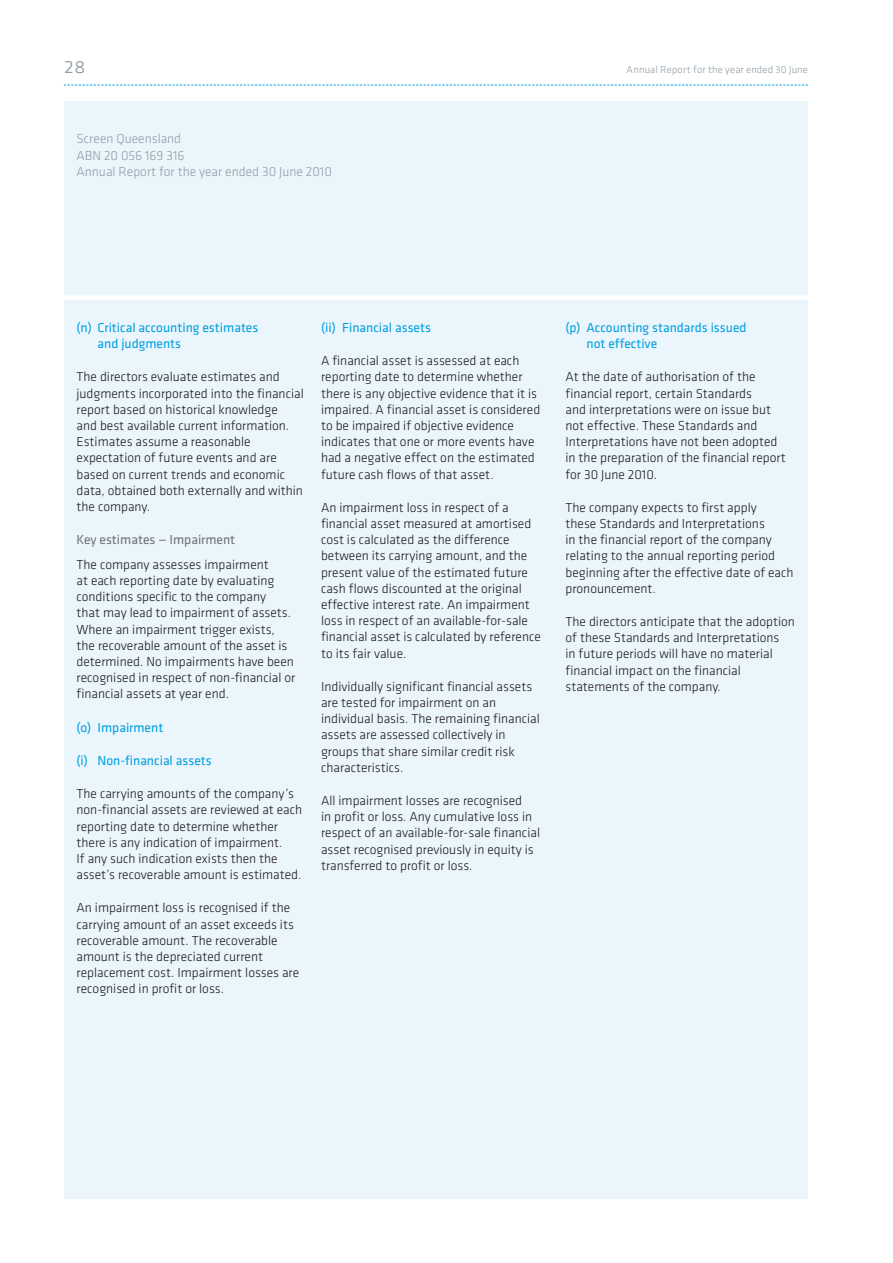
<style>
.page{position:relative;width:893px;height:1263px;background:#fff}
.page>*{position:absolute;margin:0;border:0;box-sizing:border-box;transform-origin:0 0}
.t1{font:300 22.5px "Klavika";color:#8f9ca5}
.t2{font:300 13.5px/16.2px "Klavika";color:#1a171c}
.t3{font:13.5px/16.2px "Klavika";color:#009ee0}
.t4{font:300 13.5px/16.2px "Klavika";color:#8f9ca5}
.t5{font:13.5px "Klavika";color:#707172}
.t6{font:300 10.5px "Klavika";letter-spacing:.015em;color:#8f9ca5}
</style>
<div class="page">
<div style="left:65px;top:101px;width:743px;height:1097px;background:#ebf6fc"></div>
<svg style="left:64px;top:85px;width:744px;height:1px"></svg>
<div style="left:64px;top:295px;width:744px;height:5px;background:#fff"></div>
<h1 class="t1" style="left:64px;top:53px;width:23px">28</h1>
<p class="t6" style="left:627px;top:64px;width:183px">Annual Report for the year ended 30 June</p>
<p class="t4" style="left:77px;top:131px;width:257px">Screen Queensland<br>ABN 20 056 169 316<br>Annual Report for the year ended 30 June 2010</p>
<p class="t3" style="left:98px;top:320px;width:162px;text-indent:-21px">(n) Critical accounting estimates and judgments</p>
<p class="t2" style="left:77px;top:369px;width:229px">The directors evaluate estimates and judgments incorporated into the financial report based on historical knowledge<br>and best available current information.<br>Estimates assume a reasonable expectation of future events and are based on current trends and economic data, obtained both externally and within the company.</p>
<p class="t5" style="left:77px;top:532px;width:160px">Key estimates — Impairment</p>
<p class="t2" style="left:77px;top:556px;width:220px">The company assesses impairment<br>at each reporting date by evaluating conditions specific to the company<br>that may lead to impairment of assets.<br>Where an impairment trigger exists, the recoverable amount of the asset is determined. No impairments have been recognised in respect of non-financial or financial assets at year end.</p>
<p class="t3" style="left:77px;top:719px;width:88px">(o) Impairment</p>
<p class="t3" style="left:77px;top:752px;width:137px">(i) Non-financial assets</p>
<p class="t2" style="left:77px;top:786px;width:227px">The carrying amounts of the company’s non-financial assets are reviewed at each reporting date to determine whether there is any indication of impairment.<br>If any such indication exists then the asset’s recoverable amount is estimated.</p>
<p class="t2" style="left:77px;top:900px;width:224px">An impairment loss is recognised if the carrying amount of an asset exceeds its recoverable amount. The recoverable amount is the depreciated current replacement cost. Impairment losses are recognised in profit or loss.</p>
<p class="t3" style="left:321px;top:320px;width:111px">(ii) Financial assets</p>
<p class="t2" style="left:321px;top:353px;width:221px">A financial asset is assessed at each reporting date to determine whether there is any objective evidence that it is impaired. A financial asset is considered to be impaired if objective evidence indicates that one or more events have had a negative effect on the estimated future cash flows of that asset.</p>
<p class="t2" style="left:321px;top:499px;width:221px">An impairment loss in respect of a financial asset measured at amortised cost is calculated as the difference between its carrying amount, and the present value of the estimated future cash flows discounted at the original effective interest rate. An impairment loss in respect of an available-for-sale financial asset is calculated by reference to its fair value.</p>
<p class="t2" style="left:321px;top:678px;width:220px">Individually significant financial assets are tested for impairment on an individual basis. The remaining financial assets are assessed collectively in groups that share similar credit risk characteristics.</p>
<p class="t2" style="left:321px;top:793px;width:221px">All impairment losses are recognised<br>in profit or loss. Any cumulative loss in respect of an available-for-sale financial asset recognised previously in equity is transferred to profit or loss.</p>
<p class="t3" style="left:587px;top:320px;width:161px;text-indent:-21px">(p) Accounting standards issued not effective</p>
<p class="t2" style="left:566px;top:369px;width:222px">At the date of authorisation of the financial report, certain Standards<br>and interpretations were on issue but not effective. These Standards and Interpretations have not been adopted in the preparation of the financial report for 30 June 2010.</p>
<p class="t2" style="left:566px;top:499px;width:229px">The company expects to first apply<br>these Standards and Interpretations<br>in the financial report of the company relating to the annual reporting period beginning after the effective date of each pronouncement.</p>
<p class="t2" style="left:566px;top:614px;width:231px">The directors anticipate that the adoption of these Standards and Interpretations<br>in future periods will have no material financial impact on the financial statements of the company.</p>
</div>
